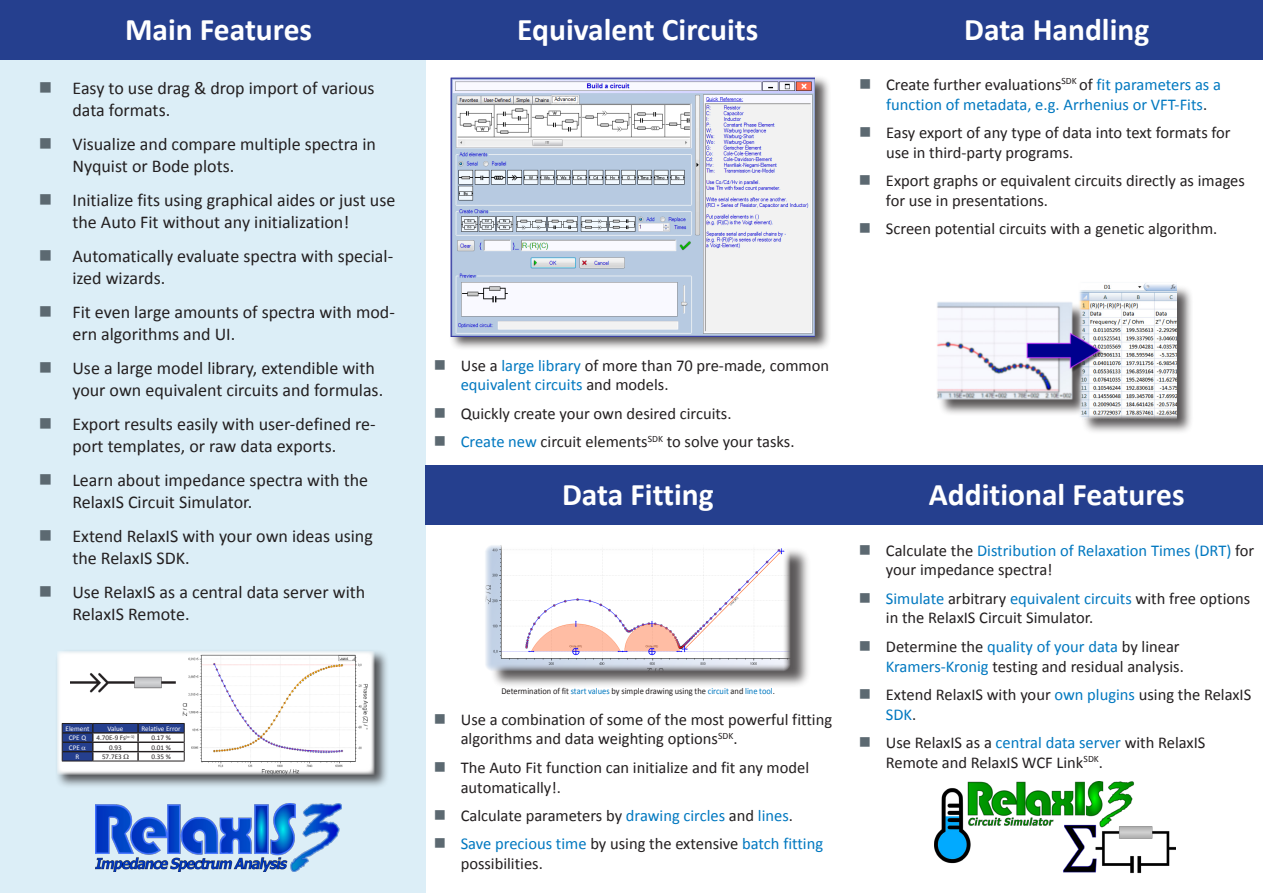
<style>
.page{position:relative;width:1263px;height:893px;background:#fff}
.page>*{position:absolute;margin:0;border:0;box-sizing:border-box;transform-origin:0 0}
.t1{font:700 31.5px "Calibri";color:#fff}
.t2{font:18px/21.6px "Calibri";color:#231f20}
.t3{font:16.5px/19.8px "Calibri";color:#231f20}
.t4{font:16.5px/28.3px "Calibri";color:#0078c0}
.t5{font:9px "Calibri";color:#231f20;scale:.94 1}
.t6{font:7.2px "Calibri";color:#231f20}
.t7{font:7.2px "Calibri";color:#fff}
.s1{color:#0078c0}
.s2{color:#231f20}
</style>
<div class="page">
<div style="left:0;top:60px;width:425px;height:833px;background:#dceef7"></div>
<div style="left:0;top:0;width:1263px;height:60px;background:#253f8e"></div>
<div style="left:489px;top:546px;width:323px;height:143px;background:#231f20;opacity:.75"></div>
<img style="left:485px;top:545px;width:309px;height:130px">
<div style="left:938px;top:284px;width:256px;height:151px;background:#231f20;opacity:.75"></div>
<img style="left:937px;top:282px;width:239px;height:150px">
<img style="left:934px;top:782px;width:241px;height:91px">
<div style="left:449px;top:75px;width:382px;height:275px;background:#231f20;opacity:.75"></div>
<img style="left:450px;top:78px;width:365px;height:258px">
<div style="left:55px;top:649px;width:334px;height:140px;background:#231f20;opacity:.75"></div>
<div style="left:57px;top:651px;width:317px;height:123px;background:#fff"></div>
<img style="left:181px;top:651px;width:193px;height:123px">
<img style="left:96px;top:803px;width:245px;height:68px">
<img style="left:70px;top:673px;width:106px;height:20px">
<hr style="left:62px;top:761px;width:31px;height:1px;background:#231f20">
<hr style="left:93px;top:761px;width:45px;height:1px;background:#231f20">
<hr style="left:138px;top:761px;width:47px;height:1px;background:#231f20">
<div style="left:425px;top:466px;width:838px;height:59px;background:#253f8e"></div>
<svg style="left:62px;top:723px;width:123px;height:38px"></svg>
<h1 class="t1" style="left:125px;top:9px;width:189px">Main Features</h1>
<p class="t2" style="left:73px;top:78px;width:304px">Easy to use drag &amp; drop import of various data formats.</p>
<p class="t2" style="left:72px;top:134px;width:305px">Visualize and compare multiple spectra in<br>Nyquist or Bode plots.</p>
<p class="t2" style="left:72px;top:189px;width:324px">Initialize fits using graphical aides or just use the Auto Fit without any initialization!</p>
<p class="t2" style="left:72px;top:245px;width:322px">Automatically evaluate spectra with special&shy;ized wizards.</p>
<p class="t2" style="left:72px;top:301px;width:324px">Fit even large amounts of spectra with mod&shy;ern algorithms and UI.</p>
<p class="t2" style="left:72px;top:357px;width:312px">Use a large model library, extendible with your own equivalent circuits and formulas.</p>
<p class="t2" style="left:72px;top:413px;width:305px">Export results easily with user-defined re&shy;port templates, or raw data exports.</p>
<p class="t2" style="left:72px;top:469px;width:297px">Learn about impedance spectra with the<br>RelaxIS Circuit Simulator.</p>
<p class="t2" style="left:72px;top:525px;width:302px">Extend RelaxIS with your own ideas using the RelaxIS SDK.</p>
<p class="t2" style="left:72px;top:581px;width:294px">Use RelaxIS as a central data server with<br>RelaxIS Remote.</p>
<p class="t7" style="left:66px;top:724px;width:25px">Element</p>
<p class="t7" style="left:107px;top:724px;width:17px">Value</p>
<p class="t7" style="left:142px;top:724px;width:41px">Relative Error</p>
<p class="t7" style="left:69px;top:733px;width:19px">CPE Q</p>
<p class="t6" style="left:96px;top:733px;width:39px">4.70E-9 Fs<sup>(</sup> <sup>-1)</sup></p>
<p class="t6" style="left:151px;top:733px;width:21px">0.17 %</p>
<p class="t7" style="left:69px;top:743px;width:12px">CPE</p>
<p class="t6" style="left:109px;top:743px;width:14px">0.93</p>
<p class="t6" style="left:151px;top:743px;width:21px">0.01 %</p>
<p class="t7" style="left:76px;top:752px;width:5px">R</p>
<p class="t6" style="left:102px;top:752px;width:21px">57.7E3</p>
<p class="t6" style="left:151px;top:752px;width:21px">0.35 %</p>
<h1 class="t1" style="left:517px;top:9px;width:243px">Equivalent Circuits</h1>
<h1 class="t1" style="left:964px;top:9px;width:187px">Data Handling</h1>
<p class="t3" style="left:461px;top:355px;width:370px">Use a <span class="s1">large library</span> of more than 70 pre-made, common <span class="s1">equivalent circuits</span> and models.</p>
<p class="t3" style="left:461px;top:399px;width:335px;line-height:28.3px">Quickly create your own desired circuits.<br><span class="s1">Create new</span> circuit elements<sup>SDK</sup> to solve your tasks.</p>
<p class="t4" style="left:886px;top:75px;width:336px;line-height:19.8px"><span class="s2">Create further evaluations</span><sup>SDK</sup> <span class="s2">of</span> fit parameters as a function of metadata, e.g. Arrhenius or VFT-Fits<span class="s2">.</span></p>
<p class="t3" style="left:886px;top:123px;width:346px">Easy export of any type of data into text formats for use in third-party programs.</p>
<p class="t3" style="left:886px;top:171px;width:360px">Export graphs or equivalent circuits directly as images for use in presentations.</p>
<p class="t3" style="left:886px;top:219px;width:333px">Screen potential circuits with a genetic algorithm.</p>
<h1 class="t1" style="left:562px;top:475px;width:153px">Data Fitting</h1>
<h1 class="t1" style="left:929px;top:475px;width:257px">Additional Features</h1>
<p class="t5" style="left:501px;top:685px;width:292px">Determination of fit <span class="s1">start values</span> by simple drawing using the <span class="s1">circuit</span> and <span class="s1">line tool</span>.</p>
<p class="t3" style="left:461px;top:709px;width:373px">Use a combination of some of the most powerful fitting algorithms and data weighting options<sup>SDK</sup>.</p>
<p class="t3" style="left:461px;top:757px;width:350px">The Auto Fit function can initialize and fit any model automatically!.</p>
<p class="t4" style="left:461px;top:801px;width:364px"><span class="s2">Calculate parameters by</span> drawing circles <span class="s2">and</span> lines<span class="s2">.<br></span>Save precious time <span class="s2">by using the extensive</span> batch fitting</p>
<p class="t3" style="left:461px;top:854px;width:84px">possibilities.</p>
<p class="t3" style="left:886px;top:540px;width:370px">Calculate the <span class="s1">Distribution of Relaxation Times (DRT)</span> for your impedance spectra!</p>
<p class="t3" style="left:886px;top:588px;width:366px"><span class="s1">Simulate</span> arbitrary <span class="s1">equivalent circuits</span> with free options in the RelaxIS Circuit Simulator.</p>
<p class="t3" style="left:886px;top:636px;width:299px">Determine the <span class="s1">quality of your data</span> by linear<br><span class="s1">Kramers-Kronig</span> testing and residual analysis.</p>
<p class="t3" style="left:886px;top:685px;width:367px">Extend RelaxIS with your <span class="s1">own plugins</span> using the RelaxIS<br><span class="s1">SDK</span>.</p>
<p class="t3" style="left:886px;top:733px;width:321px">Use RelaxIS as a <span class="s1">central data server</span> with RelaxIS<br>Remote and RelaxIS WCF Link<sup>SDK</sup>.</p>
</div>
